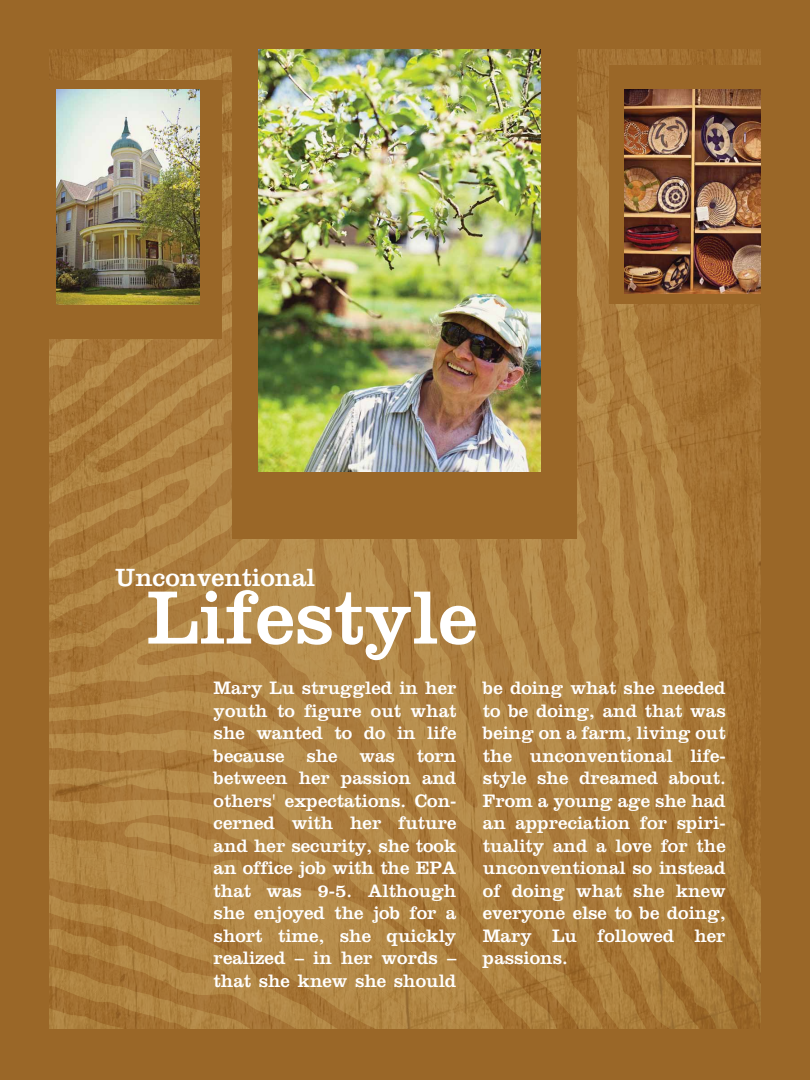
<style>
.page{position:relative;width:810px;height:1080px;background:#fff}
.page>*{position:absolute;margin:0;border:0;box-sizing:border-box;transform-origin:0 0}
.t1{font:78.38px "Clarendon";color:#fff}
.t2{font:25.88px "Clarendon";color:#fff}
.t3{font:18.75px/22.5px "Clarendon";color:#fff;text-align:justify}
</style>
<div class="page">
<img style="left:48px;top:48px;width:713px;height:981px">
<div style="left:0;top:0;width:48px;height:1079px;background:#9a6728"></div>
<div style="left:47px;top:81px;width:174px;height:258px;background:#9a6728"></div>
<div style="left:232px;top:39px;width:345px;height:500px;background:#9a6728"></div>
<div style="left:609px;top:66px;width:160px;height:238px;background:#9a6728"></div>
<img style="left:56px;top:89px;width:144px;height:216px">
<div style="left:761px;top:0;width:49px;height:1079px;background:#9a6728"></div>
<img style="left:259px;top:49px;width:282px;height:423px">
<img style="left:625px;top:90px;width:136px;height:204px">
<div style="left:0;top:1029px;width:806px;height:50px;background:#9a6728"></div>
<div style="left:0;top:0;width:806px;height:48px;background:#9a6728"></div>
<h2 class="t2" style="left:115px;top:562px;width:201px">Unconventional</h2>
<h1 class="t1" style="left:147px;top:572px;width:332px">Lifestyle</h1>
<p class="t3" style="left:214px;top:676px;width:244px">Mary Lu struggled in her youth to figure out what she wanted to do in life because she was torn between her passion and others' expectations. Con&shy;cerned with her future and her security, she took an office job with the EPA that was 9-5. Although she enjoyed the job for a short time, she quickly realized – in her words – that she knew she should</p>
<p class="t3" style="left:483px;top:676px;width:244px">be doing what she needed to be doing, and that was being on a farm, living out the unconventional life&shy;style she dreamed about.<br>From a young age she had an appreciation for spiri&shy;tuality and a love for the unconventional so instead of doing what she knew everyone else to be doing, Mary Lu followed her passions.</p>
</div>
